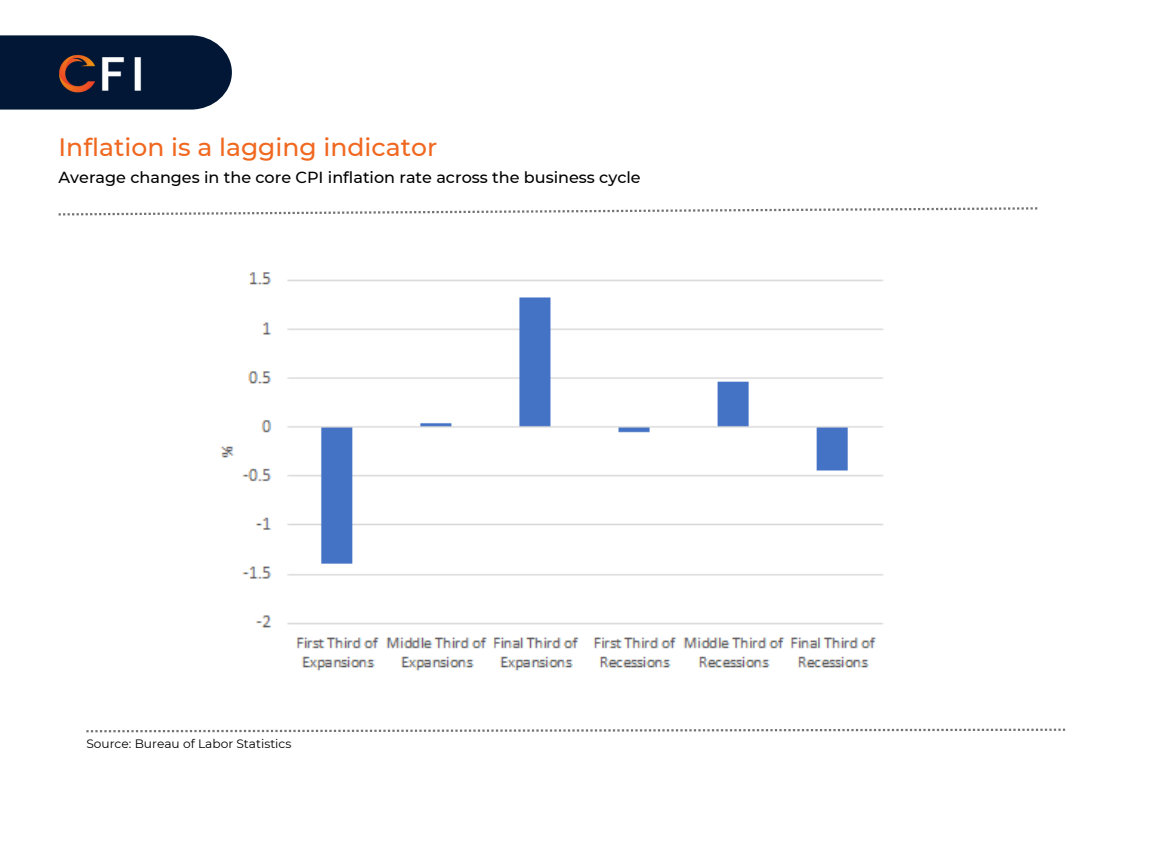
<style>
.page{position:relative;width:1152px;height:864px;background:#fff}
.page>*{position:absolute;margin:0;border:0;box-sizing:border-box;transform-origin:0 0}
.t1{font:500 25.05px "Montserrat";color:#f06820}
.t2{font:500 16.05px "Montserrat";color:#000}
.t3{font:12.15px "Montserrat";color:#000}
</style>
<div class="page">
<svg style="left:86px;top:729px;width:979px;height:3px"></svg>
<svg style="left:59px;top:207px;width:978px;height:9px"></svg>
<svg style="left:0;top:35px;width:232px;height:74px"></svg>
<img style="left:14px;top:41px;width:181px;height:52px">
<img style="left:220px;top:272px;width:664px;height:399px">
<p class="t1" style="left:59px;top:132px;width:380px">Inflation is a lagging indicator</p>
<p class="t2" style="left:59px;top:168px;width:584px">Average changes in the core CPI inflation rate across the business cycle</p>
<p class="t3" style="left:86px;top:736px;width:207px">Source: Bureau of Labor Statistics</p>
</div>
